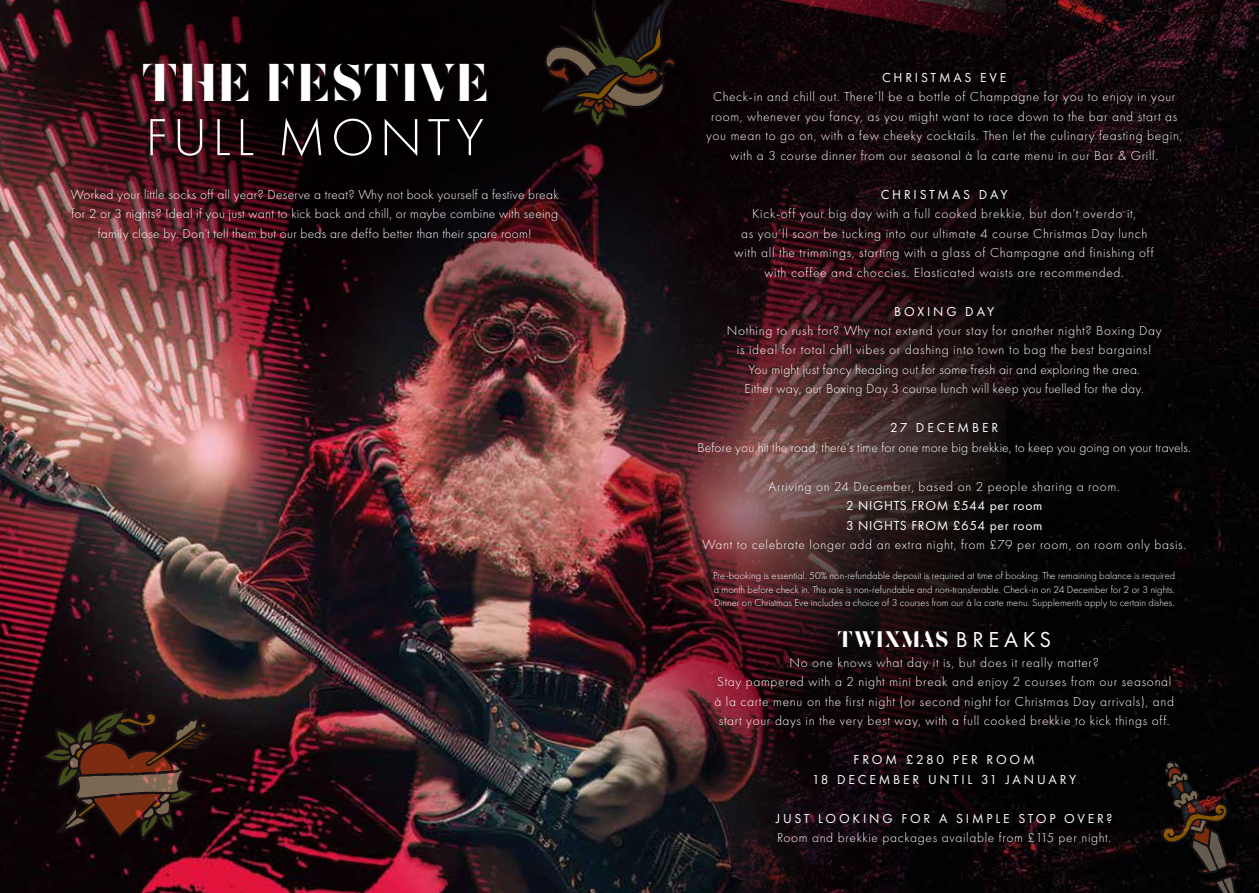
<style>
.page{position:relative;width:1259px;height:893px;background:#fff}
.page>*{position:absolute;margin:0;border:0;box-sizing:border-box;transform-origin:0 0}
.t1{font:300 54px "Futura PT";letter-spacing:.1em;color:#fff}
.t2{font:49.5px "Zefani";letter-spacing:.03em;color:#fff}
.t3{font:21px "Zefani";letter-spacing:.01em;color:#fff}
.t4{font:300 13.5px/19.5px "Futura PT";letter-spacing:.05em;color:#fff;text-align:center}
.t5{font:300 13.5px/19.5px "Futura PT";letter-spacing:.02em;color:#fff;text-align:center}
.t6{font:13.5px/19.5px "Futura PT";letter-spacing:.21em;color:#fff;text-align:center}
.t7{font:300 13.5px "Futura PT";letter-spacing:.01em;color:#fff}
.t8{font:13.5px/19.5px "Futura PT";letter-spacing:.05em;color:#fff}
.t9{font:300 10.5px/13.5px "Futura PT";color:#fff;text-align:justify}
.s1{font-family:"Futura PT";font-size:22.5px}
</style>
<div class="page">
<img style="left:1006px;top:0;width:253px;height:893px">
<img style="left:0;top:0;width:1006px;height:893px">
<img style="left:0;top:0;width:242px;height:358px">
<img style="left:64px;top:0;width:178px;height:344px">
<svg style="left:242px;top:0;width:460px;height:368px;background:#1e0d10"></svg>
<svg style="left:542px;top:0;width:135px;height:128px;background:#1c140f"></svg>
<svg style="left:1161px;top:761px;width:82px;height:132px;background:#1d140f"></svg>
<svg style="left:43px;top:708px;width:169px;height:133px;background:#321d15"></svg>
<h2 class="t2" style="left:141px;top:52px;width:349px">THE FESTIVE</h2>
<h1 class="t1" style="left:145px;top:107px;width:340px">FULL MONTY</h1>
<p class="t5" style="left:71px;top:184px;width:489px">Worked your little socks off all year? Deserve a treat? Why not book yourself a festive break for 2 or 3 nights? Ideal if you just want to kick back and chill, or maybe combine with seeing family close by. Don’t tell them but our beds are deffo better than their spare room!</p>
<p class="t6" style="left:882px;top:67px;width:126px">CHRISTMAS EVE</p>
<p class="t4" style="left:706px;top:87px;width:478px">Check-in and chill out. There’ll be a bottle of Champagne for you to enjoy in your room, whenever you fancy, as you might want to race down to the bar and start as you mean to go on, with a few cheeky cocktails. Then let the culinary feasting begin, with a 3 course dinner from our seasonal à la carte menu in our Bar &amp; Grill.</p>
<p class="t6" style="left:880px;top:184px;width:129px">CHRISTMAS DAY</p>
<p class="t4" style="left:734px;top:204px;width:421px">Kick-off your big day with a full cooked brekkie, but don’t overdo it,<br>as you’ll soon be tucking into our ultimate 4 course Christmas Day lunch with all the trimmings, starting with a glass of Champagne and finishing off with coffee and choccies. Elasticated waists are recommended.</p>
<p class="t6" style="left:894px;top:301px;width:101px">BOXING DAY</p>
<p class="t5" style="left:727px;top:321px;width:436px">Nothing to rush for? Why not extend your stay for another night? Boxing Day is ideal for total chill vibes or dashing into town to bag the best bargains!<br>You might just fancy heading out for some fresh air and exploring the area.<br>Either way, our Boxing Day 3 course lunch will keep you fuelled for the day.</p>
<p class="t6" style="left:890px;top:418px;width:109px">27 DECEMBER</p>
<p class="t7" style="left:697px;top:440px;width:495px">Before you hit the road, there’s time for one more big brekkie, to keep you going on your travels.</p>
<p class="t4" style="left:768px;top:477px;width:353px">Arriving on 24 December, based on 2 people sharing a room.</p>
<p class="t8" style="left:846px;top:496px;width:198px">2 NIGHTS FROM £544 per room<br>3 NIGHTS FROM £654 per room</p>
<p class="t4" style="left:702px;top:535px;width:485px">Want to celebrate longer add an extra night, from £79 per room, on room only basis.</p>
<p class="t9" style="left:713px;top:569px;width:463px">Pre-booking is essential. 50% non-refundable deposit is required at time of booking. The remaining balance is required a month before check in. This rate is non-refundable and non-transferable. Check-in on 24 December for 2 or 3 nights.<br>Dinner on Christmas Eve includes a choice of 3 courses from our à la carte menu. Supplements apply to certain dishes.</p>
<h3 class="t3" style="left:837px;top:626px;width:215px">TWIXMAS <span class="s1">BREAKS</span></h3>
<p class="t4" style="left:714px;top:652px;width:461px">No one knows what day it is, but does it really matter?<br>Stay pampered with a 2 night mini break and enjoy 2 courses from our seasonal à la carte menu on the first night (or second night for Christmas Day arrivals), and start your days in the very best way, with a full cooked brekkie to kick things off.</p>
<p class="t6" style="left:812px;top:750px;width:265px">FROM £280 PER ROOM<br>18 DECEMBER UNTIL 31 JANUARY</p>
<p class="t6" style="left:776px;top:808px;width:338px">JUST LOOKING FOR A SIMPLE STOP OVER?</p>
<p class="t4" style="left:777px;top:828px;width:336px">Room and brekkie packages available from £115 per night.</p>
</div>
